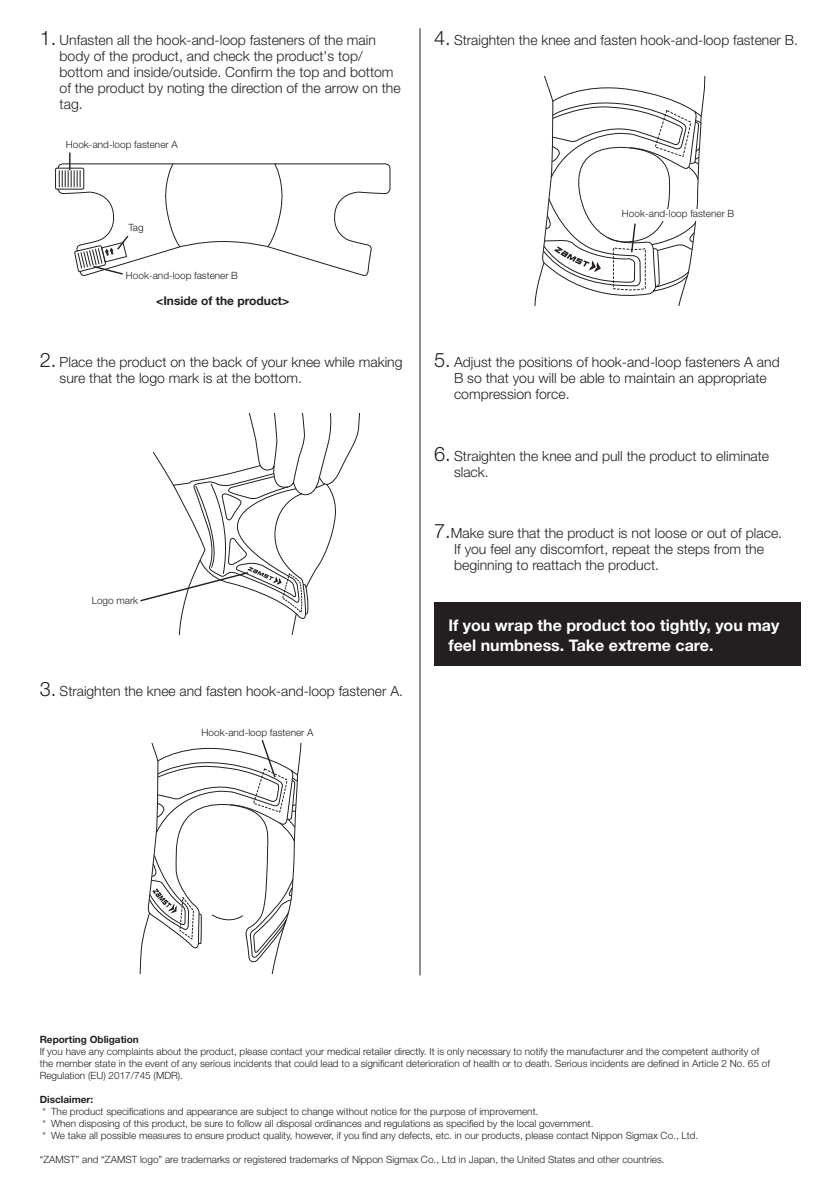
<style>
.page{position:relative;width:840px;height:1191px;background:#fff}
.page>*{position:absolute;margin:0;border:0;box-sizing:border-box;transform-origin:0 0}
.t1{font:700 16px/20px "Helvetica Neue LT Std";color:#fff}
.t2{font:300 14px/16px "Helvetica Neue LT Std";color:#231f20}
.t3{font:700 12px "Helvetica Neue LT Std";color:#231f20}
.t4{font:300 10px/12px "Helvetica Neue LT Std";color:#231f20}
.t5{font:700 10px "Helvetica Neue LT Std";color:#231f20}
.s1{font-size:20px}
</style>
<div class="page">
<div style="left:55px;top:168px;width:29px;height:21px;border:1px solid #231f20"></div>
<svg style="left:57px;top:153px;width:333px;height:123px"></svg>
<svg style="left:140px;top:414px;width:220px;height:221px"></svg>
<svg style="left:139px;top:740px;width:163px;height:233px"></svg>
<svg style="left:534px;top:76px;width:172px;height:230px"></svg>
<div style="left:620px;top:209px;width:113px;height:11px;background:#fff"></div>
<div style="left:434px;top:602px;width:365px;height:64px;background:#231f20"></div>
<hr style="left:419px;top:28px;width:1px;height:947px;background:#231f20">
<h2 class="t2" style="left:60px;top:32px;width:342px;text-indent:-20px"><span class="s1">1.</span> Unfasten all the hook-and-loop fasteners of the main body of the product, and check the product's top/ bottom and inside/outside. Confirm the top and bottom of the product by noting the direction of the arrow on the tag.</h2>
<p class="t4" style="left:66px;top:139px;width:113px">Hook-and-loop fastener A</p>
<p class="t4" style="left:128px;top:221px;width:17px">Tag</p>
<p class="t4" style="left:126px;top:269px;width:113px">Hook-and-loop fastener B</p>
<p class="t3" style="left:156px;top:293px;width:135px">&lt;Inside of the product&gt;</p>
<h2 class="t2" style="left:60px;top:353px;width:344px;text-indent:-20px"><span class="s1">2.</span> Place the product on the back of your knee while making sure that the logo mark is at the bottom.</h2>
<p class="t4" style="left:92px;top:594px;width:48px">Logo mark</p>
<h2 class="t2" style="left:40px;top:683px;width:364px"><span class="s1">3.</span> Straighten the knee and fasten hook-and-loop fastener A.</h2>
<p class="t4" style="left:201px;top:726px;width:113px">Hook-and-loop fastener A</p>
<h2 class="t2" style="left:434px;top:32px;width:365px"><span class="s1">4.</span> Straighten the knee and fasten hook-and-loop fastener B.</h2>
<p class="t4" style="left:621px;top:208px;width:114px">Hook-and-loop fastener B</p>
<h2 class="t2" style="left:454px;top:354px;width:327px;text-indent:-20px"><span class="s1">5.</span> Adjust the positions of hook-and-loop fasteners A and<br>B so that you will be able to maintain an appropriate compression force.</h2>
<h2 class="t2" style="left:454px;top:447px;width:316px;text-indent:-20px"><span class="s1">6.</span> Straighten the knee and pull the product to eliminate slack.</h2>
<h2 class="t2" style="left:454px;top:524px;width:329px;text-indent:-20px"><span class="s1">7.</span>Make sure that the product is not loose or out of place.<br>If you feel any discomfort, repeat the steps from the beginning to reattach the product.</h2>
<h1 class="t1" style="left:448px;top:615px;width:332px">If you wrap the product too tightly, you may feel numbness. Take extreme care.</h1>
<p class="t5" style="left:40px;top:1032px;width:101px">Reporting Obligation</p>
<p class="t4" style="left:40px;top:1044px;width:731px">If you have any complaints about the product, please contact your medical retailer directly. It is only necessary to notify the manufacturer and the competent authority of the member state in the event of any serious incidents that could lead to a significant deterioration of health or to death. Serious incidents are defined in Article 2 No. 65 of<br>Regulation (EU) 2017/745 (MDR).</p>
<p class="t5" style="left:40px;top:1092px;width:55px">Disclaimer:</p>
<p class="t4" style="left:43px;top:1104px;width:657px">* The product specifications and appearance are subject to change without notice for the purpose of improvement.<br>* When disposing of this product, be sure to follow all disposal ordinances and regulations as specified by the local government.<br>* We take all possible measures to ensure product quality, however, if you find any defects, etc. in our products, please contact Nippon Sigmax Co., Ltd.</p>
<p class="t4" style="left:40px;top:1152px;width:626px">“ZAMST” and “ZAMST logo” are trademarks or registered trademarks of Nippon Sigmax Co., Ltd in Japan, the United States and other countries.</p>
</div>
